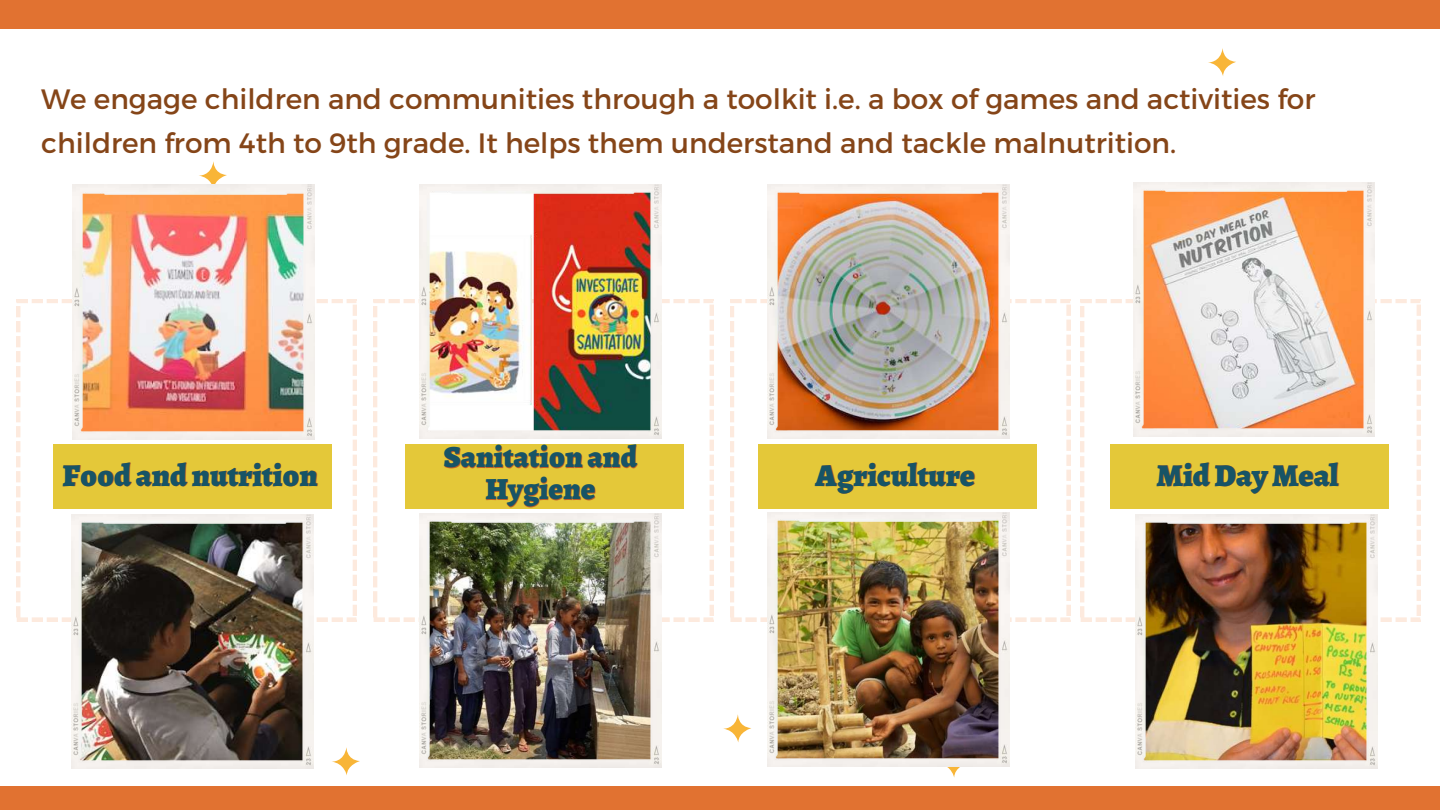
<style>
.page{position:relative;width:1440px;height:810px;background:#fff}
.page>*{position:absolute;margin:0;border:0;box-sizing:border-box;transform-origin:0 0}
.t1{font:900 31.7px "Alegreya";color:#175466}
.t2{font:900 30.7px/32.2px "Alegreya";color:#175466;text-align:center}
.t3{font:28px/44.2px "Montserrat";color:#854518}
</style>
<div class="page">
<svg style="left:17px;top:299px;width:339px;height:322px"></svg>
<div style="left:0;top:786px;width:1440px;height:24px;background:#e17231"></div>
<div style="left:0;top:0;width:1440px;height:28px;background:#e17231"></div>
<svg style="left:198px;top:161px;width:29px;height:29px"></svg>
<svg style="left:1208px;top:48px;width:28px;height:28px"></svg>
<svg style="left:331px;top:747px;width:29px;height:29px"></svg>
<svg style="left:723px;top:714px;width:28px;height:29px"></svg>
<svg style="left:939px;top:749px;width:28px;height:29px"></svg>
<svg style="left:1081px;top:299px;width:339px;height:322px"></svg>
<svg style="left:374px;top:299px;width:339px;height:322px"></svg>
<svg style="left:730px;top:299px;width:340px;height:322px"></svg>
<div style="left:53px;top:444px;width:278px;height:64px;background:#e4c839"></div>
<img style="left:73px;top:185px;width:241px;height:254px">
<div style="left:406px;top:444px;width:278px;height:64px;background:#e4c839"></div>
<div style="left:758px;top:444px;width:279px;height:64px;background:#e4c839"></div>
<div style="left:1111px;top:444px;width:278px;height:64px;background:#e4c839"></div>
<img style="left:71px;top:514px;width:242px;height:255px">
<img style="left:420px;top:513px;width:241px;height:254px">
<img style="left:768px;top:512px;width:242px;height:254px">
<img style="left:1136px;top:514px;width:241px;height:255px">
<img style="left:420px;top:184px;width:241px;height:255px">
<img style="left:768px;top:184px;width:242px;height:255px">
<img style="left:1133px;top:183px;width:242px;height:254px">
<p class="t3" style="left:41px;top:75px;width:1276px">We engage children and communities through a toolkit i.e. a box of games and activities for children from 4th to 9th grade. It helps them understand and tackle malnutrition.</p>
<p class="t1" style="left:62px;top:454px;width:257px">Food andnutrition</p>
<p class="t2" style="left:444px;top:441px;width:195px">Sanitationand<br>Hygiene</p>
<p class="t1" style="left:815px;top:454px;width:161px">Agriculture</p>
<p class="t1" style="left:1157px;top:454px;width:184px">MidDay Meal</p>
</div>
